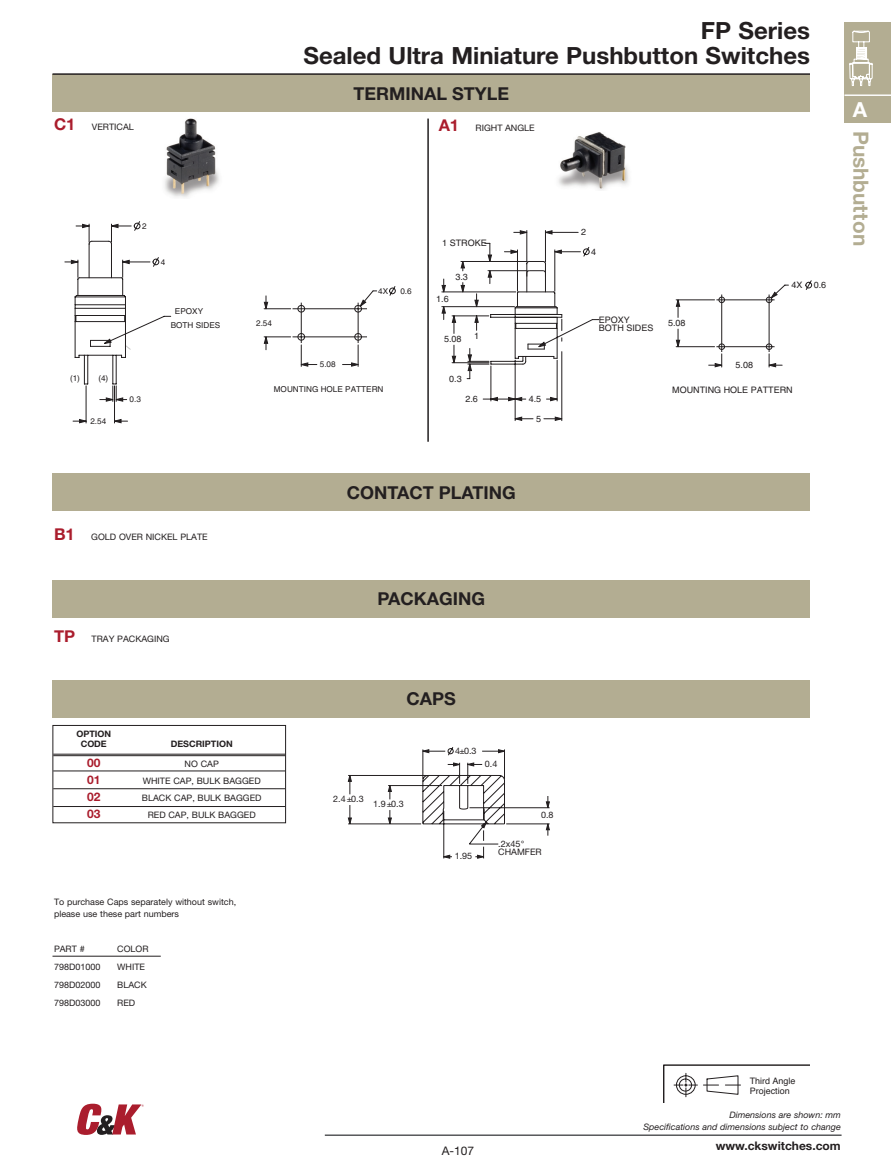
<style>
.page{position:relative;width:891px;height:1175px;background:#fff}
.page>*{position:absolute;margin:0;border:0;box-sizing:border-box;transform-origin:0 0}
.t1{font:700 23.7px/25.2px "Helvetica Neue LT Std";color:#231f20;text-align:right}
.t2{font:700 21px "Helvetica Neue";color:#b3ad92}
.t3{font:700 20.7px "Helvetica Neue";color:#fff}
.t4{font:700 17.85px "Helvetica Neue LT Std";color:#231f20}
.t5{font:700 11.85px "Helvetica Neue LT Std";color:#231f20}
.t6{font:700 11.85px "Helvetica Neue LT Std";color:#aa1d2d}
.t7{font:11.85px "Helvetica Neue LT Std";color:#231f20}
.t8{font:8.85px/11.9px "Helvetica Neue LT Std";color:#231f20}
.t9{font:8.85px/8.9px "Helvetica";color:#231f20}
.t10{font:italic 8.85px/11.9px "Helvetica Neue LT Std";color:#231f20;text-align:right}
.t11{font:8.85px/7.9px "Helvetica Neue";color:#231f20}
.t12{font:700 8.85px/10.6px "Helvetica Neue LT Std";color:#231f20;text-align:center}
.t13{font:8.1px/13.6px "Helvetica";color:#231f20}
.s1{font-weight:700;font-size:16.35px;color:#aa1d2d}
</style>
<div class="page">
<div style="left:52px;top:75px;width:758px;height:37px;background:#b3ad92"></div>
<svg style="left:441px;top:230px;width:372px;height:191px"></svg>
<hr style="left:325px;top:1134px;width:517px;height:1px;background:#57585a">
<div style="left:845px;top:22px;width:46px;height:101px;background:#b3ad92"></div>
<hr style="left:845px;top:94px;width:46px;height:2px;background:#fff">
<svg style="left:849px;top:30px;width:24px;height:56px"></svg>
<svg style="left:77px;top:1103px;width:67px;height:31px"></svg>
<svg style="left:663px;top:1064px;width:147px;height:38px"></svg>
<div style="left:52px;top:473px;width:758px;height:37px;background:#b3ad92"></div>
<hr style="left:52px;top:73px;width:758px;height:2px;background:#231f20">
<svg style="left:64px;top:221px;width:77px;height:203px"></svg>
<svg style="left:71px;top:240px;width:325px;height:127px"></svg>
<hr style="left:427px;top:119px;width:2px;height:323px;background:#231f20">
<div style="left:52px;top:580px;width:758px;height:37px;background:#b3ad92"></div>
<svg style="left:347px;top:747px;width:203px;height:112px"></svg>
<div style="left:52px;top:680px;width:758px;height:37px;background:#b3ad92"></div>
<img style="left:164px;top:118px;width:56px;height:80px">
<img style="left:558px;top:132px;width:71px;height:58px">
<hr style="left:53px;top:753px;width:232px;height:1px;background:#231f20">
<hr style="left:53px;top:755px;width:232px;height:1px;background:#231f20">
<hr style="left:53px;top:770px;width:232px;height:1px;background:#231f20">
<hr style="left:53px;top:788px;width:232px;height:1px;background:#231f20">
<hr style="left:53px;top:806px;width:232px;height:1px;background:#231f20">
<div style="left:52px;top:725px;width:234px;height:98px;border:1px solid #231f20"></div>
<hr style="left:52px;top:955px;width:109px;height:1px;background:#231f20">
<h1 class="t1" style="left:303px;top:18px;width:508px">FP Series<br>Sealed Ultra Miniature Pushbutton Switches</h1>
<h3 class="t4" style="left:353px;top:82px;width:157px">TERMINAL STYLE</h3>
<p class="t8" style="left:54px;top:121px;width:81px"><span class="s1">C1</span> VERTICAL</p>
<p class="t8" style="left:439px;top:121px;width:98px"><span class="s1">A1</span> RIGHT ANGLE</p>
<p class="t13" style="left:70px;top:371px;width:40px">(1) (4)</p>
<p class="t13" style="left:90px;top:414px;width:17px">2.54</p>
<p class="t13" style="left:142px;top:219px;width:6px">2</p>
<p class="t13" style="left:161px;top:255px;width:6px">4</p>
<p class="t13" style="left:171px;top:305px;width:51px;text-indent:4px">EPOXY<br>BOTH SIDES</p>
<p class="t13" style="left:130px;top:393px;width:13px">0.3</p>
<p class="t13" style="left:256px;top:316px;width:17px">2.54</p>
<p class="t13" style="left:320px;top:358px;width:17px">5.08</p>
<p class="t13" style="left:378px;top:284px;width:12px">4X</p>
<p class="t13" style="left:400px;top:284px;width:13px">0.6</p>
<p class="t13" style="left:274px;top:382px;width:111px">MOUNTING HOLE PATTERN</p>
<p class="t9" style="left:442px;top:239px;width:46px">1 STROKE</p>
<p class="t9" style="left:455px;top:272px;width:14px">3.3</p>
<p class="t9" style="left:436px;top:295px;width:14px">1.6</p>
<p class="t9" style="left:444px;top:335px;width:19px">5.08</p>
<p class="t9" style="left:474px;top:331px;width:7px">1</p>
<p class="t9" style="left:449px;top:374px;width:14px">0.3</p>
<p class="t9" style="left:465px;top:394px;width:14px">2.6</p>
<p class="t9" style="left:529px;top:394px;width:14px">4.5</p>
<p class="t9" style="left:536px;top:414px;width:7px">5</p>
<p class="t8" style="left:54px;top:531px;width:155px"><span class="s1">B1</span> GOLD OVER NICKEL PLATE</p>
<p class="t8" style="left:54px;top:632px;width:117px"><span class="s1">TP</span> TRAY PACKAGING</p>
<p class="t12" style="left:76px;top:728px;width:36px">OPTION<br>CODE</p>
<p class="t12" style="left:171px;top:738px;width:63px">DESCRIPTION</p>
<h3 class="t6" style="left:87px;top:755px;width:15px">00</h3>
<p class="t8" style="left:185px;top:757px;width:36px">NO CAP</p>
<h3 class="t6" style="left:87px;top:772px;width:15px">01</h3>
<p class="t8" style="left:143px;top:775px;width:119px">WHITE CAP, BULK BAGGED</p>
<h3 class="t6" style="left:87px;top:789px;width:15px">02</h3>
<p class="t8" style="left:142px;top:791px;width:121px">BLACK CAP, BULK BAGGED</p>
<h3 class="t6" style="left:87px;top:807px;width:15px">03</h3>
<p class="t8" style="left:148px;top:809px;width:110px">RED CAP, BULK BAGGED</p>
<h3 class="t4" style="left:347px;top:481px;width:170px">CONTACT PLATING</h3>
<h3 class="t4" style="left:377px;top:588px;width:109px">PACKAGING</h3>
<h3 class="t4" style="left:407px;top:688px;width:51px">CAPS</h3>
<p class="t11" style="left:333px;top:795px;width:32px">2.4±0.3</p>
<p class="t11" style="left:373px;top:800px;width:32px">1.9±0.3</p>
<p class="t11" style="left:455px;top:746px;width:23px">4±0.3</p>
<p class="t11" style="left:485px;top:760px;width:14px">0.4</p>
<p class="t11" style="left:541px;top:811px;width:14px">0.8</p>
<p class="t8" style="left:54px;top:895px;width:184px">To purchase Caps separately without switch, please use these part numbers</p>
<p class="t8" style="left:54px;top:943px;width:32px">PART #</p>
<p class="t8" style="left:117px;top:943px;width:33px">COLOR</p>
<p class="t8" style="left:54px;top:960px;width:48px">798D01000</p>
<p class="t8" style="left:117px;top:960px;width:29px">WHITE</p>
<p class="t8" style="left:54px;top:978px;width:48px">798D02000</p>
<p class="t8" style="left:117px;top:978px;width:31px">BLACK</p>
<p class="t8" style="left:54px;top:996px;width:48px">798D03000</p>
<p class="t8" style="left:117px;top:996px;width:19px">RED</p>
<p class="t11" style="left:455px;top:852px;width:19px">1.95</p>
<p class="t11" style="left:498px;top:839px;width:45px">.2x45°<br>CHAMFER</p>
<p class="t9" style="left:581px;top:228px;width:7px">2</p>
<p class="t9" style="left:591px;top:247px;width:7px">4</p>
<p class="t9" style="left:599px;top:315px;width:56px">EPOXY<br>BOTH SIDES</p>
<p class="t9" style="left:668px;top:319px;width:19px">5.08</p>
<p class="t9" style="left:736px;top:360px;width:19px">5.08</p>
<p class="t9" style="left:791px;top:280px;width:13px">4X</p>
<p class="t9" style="left:814px;top:280px;width:14px">0.6</p>
<p class="t9" style="left:672px;top:385px;width:122px">MOUNTING HOLE PATTERN</p>
<h3 class="t3" style="left:853px;top:96px;width:16px">A</h3>
<h2 class="t2" style="left:874px;top:131px;width:116px;rotate:90deg">Pushbutton</h2>
<h3 class="t7" style="left:442px;top:1143px;width:34px">A-107</h3>
<p class="t9" style="left:750px;top:1075px;width:47px;line-height:10.6px">Third Angle<br>Projection</p>
<p class="t10" style="left:643px;top:1108px;width:199px">Dimensions are shown: mm<br>Specifications and dimensions subject to change</p>
<h3 class="t5" style="left:716px;top:1138px;width:127px">www.ckswitches.com</h3>
</div>
